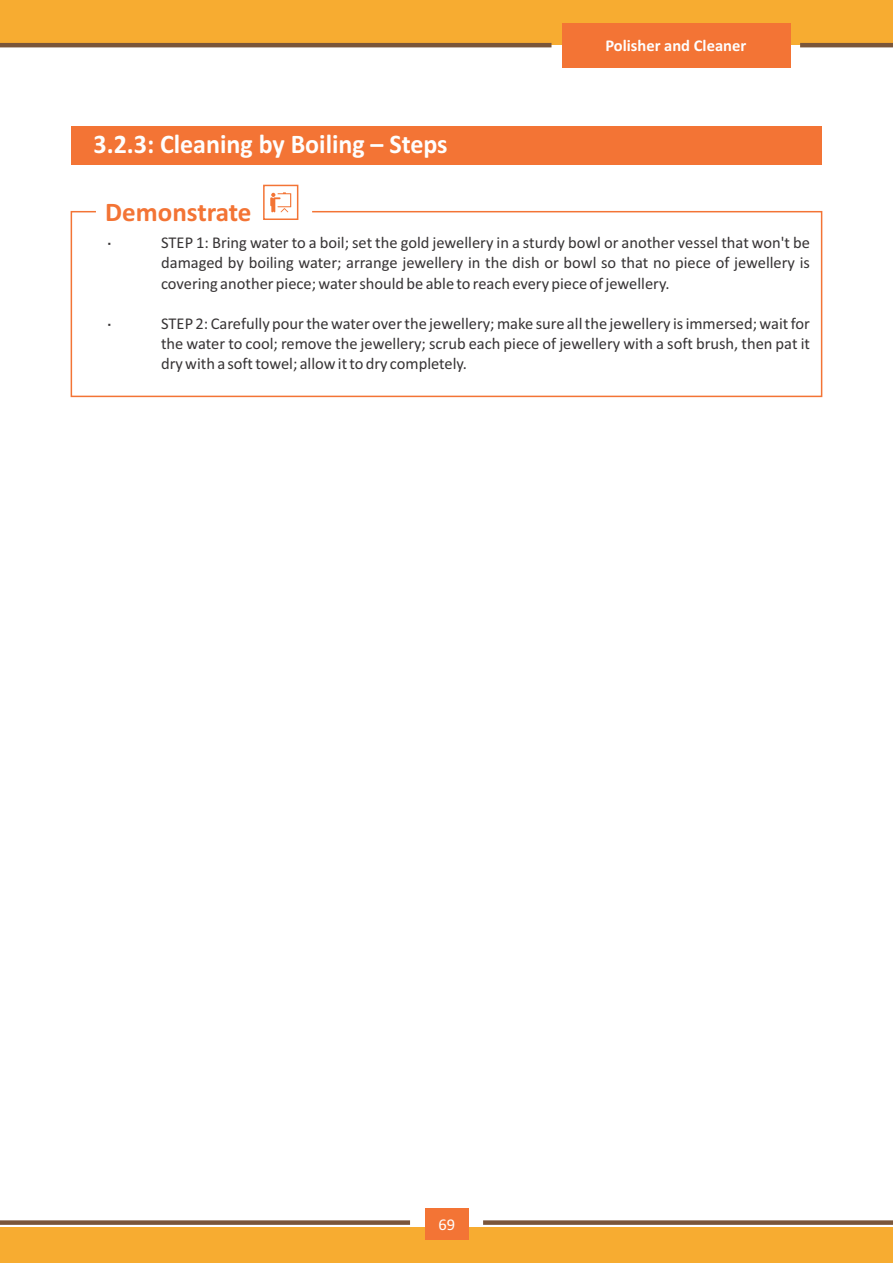
<style>
.page{position:relative;width:893px;height:1263px;background:#fff}
.page>*{position:absolute;margin:0;border:0;box-sizing:border-box;transform-origin:0 0}
.t1{font:700 27px "Calibri";color:#fefefe;scale:.96 1}
.t2{font:700 27px "Calibri";color:#f37435}
.t3{font:16.5px/20.1px "Calibri";color:#373435;text-align:justify}
.t4{font:700 16.5px "Calibri";color:#fefefe}
.t5{font:16.5px "Calibri";color:#fefefe}
</style>
<div class="page">
<div style="left:71px;top:126px;width:751px;height:38px;background:#f37435"></div>
<svg style="left:70px;top:210px;width:753px;height:188px"></svg>
<div style="left:263px;top:185px;width:35px;height:35px;border:1px solid #f37435"></div>
<svg style="left:270px;top:192px;width:21px;height:20px"></svg>
<div style="left:0;top:1227px;width:893px;height:36px;background:#f7ac31"></div>
<div style="left:0;top:0;width:893px;height:45px;background:#f7ac31"></div>
<hr style="left:800px;top:43px;width:93px;height:4px;background:#7a563a">
<hr style="left:0;top:43px;width:551px;height:4px;background:#7a563a">
<div style="left:0;top:1220px;width:410px;height:5px;background:#7a563a"></div>
<div style="left:425px;top:1209px;width:43px;height:31px;background:#f37435"></div>
<div style="left:483px;top:1220px;width:410px;height:5px;background:#7a563a"></div>
<div style="left:562px;top:23px;width:228px;height:44px;background:#f37435"></div>
<h1 class="t1" style="left:94px;top:133px;width:370px">3.2.3: Cleaning by Boiling – Steps</h1>
<p class="t4" style="left:605px;top:38px;width:142px">Polisher and Cleaner</p>
<h1 class="t2" style="left:105px;top:200px;width:148px">Demonstrate</h1>
<p class="t3" style="left:161px;top:234px;width:650px">STEP 1: Bring water to a boil; set the gold jewellery in a sturdy bowl or another vessel that won't be damaged by boiling water; arrange jewellery in the dish or bowl so that no piece of jewellery is covering another piece; water should be able to reach every piece of jewellery.</p>
<p class="t3" style="left:161px;top:315px;width:650px">STEP 2: Carefully pour the water over the jewellery; make sure all the jewellery is immersed; wait for the water to cool; remove the jewellery; scrub each piece of jewellery with a soft brush, then pat it dry with a soft towel; allow it to dry completely.</p>
<p class="t5" style="left:439px;top:1217px;width:18px">69</p>
</div>
